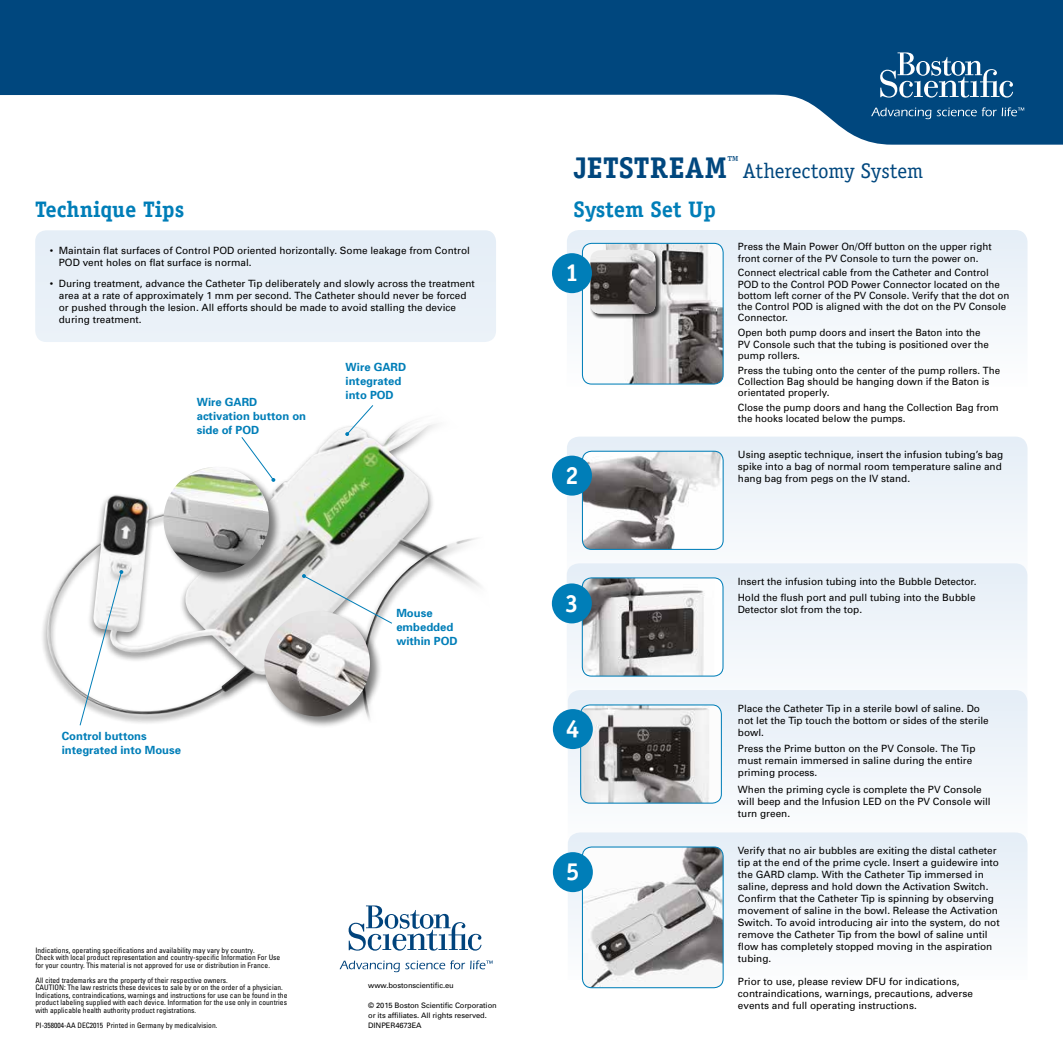
<style>
.page{position:relative;width:1063px;height:1063px;background:#fff}
.page>*{position:absolute;margin:0;border:0;box-sizing:border-box;transform-origin:0 0}
.t1{font:700 30px "Officina Serif";letter-spacing:.01em;color:#00477e}
.t2{font:700 24.75px "Officina Serif";color:#fff}
.t3{font:700 22.5px "Officina Serif";color:#007eb8}
.t4{font:21.25px "Officina Serif";letter-spacing:-.01em;color:#00477e}
.t5{font:700 11.25px/13.8px "Univers";color:#007eb8}
.t6{font:10px/12px "Univers";color:#000}
.t7{font:condensed 7.5px/7.5px "Univers";color:#000}
.t8{font:7.5px/10px "Univers";letter-spacing:-.01em;color:#000}
</style>
<div class="page">
<svg style="left:0;top:0;width:1063px;height:145px;fill:#00477e"></svg>
<svg style="left:880px;top:52px;width:133px;height:46px"></svg>
<svg style="left:871px;top:108px;width:60px;height:11px"></svg>
<svg style="left:937px;top:107px;width:87px;height:9px"></svg>
<svg style="left:567px;top:230px;width:461px;height:145px;fill:#f0f5fa"></svg>
<img style="left:582px;top:243px;width:141px;height:140px">
<div style="left:582px;top:243px;width:142px;height:142px;border:1px solid #007eb8;border-radius:9px"></div>
<div style="left:590px;top:250px;width:71px;height:69px;background:#000;opacity:.75"></div>
<img style="left:590px;top:250px;width:65px;height:64px">
<div style="left:552px;top:253px;width:40px;height:40px;background:#007eb8;border-radius:50%"></div>
<svg style="left:567px;top:437px;width:461px;height:147px;fill:#eff4fa"></svg>
<img style="left:582px;top:451px;width:141px;height:98px">
<div style="left:582px;top:451px;width:142px;height:99px;border:1px solid #007eb8;border-radius:9px"></div>
<div style="left:552px;top:456px;width:40px;height:40px;background:#007eb8;border-radius:50%"></div>
<svg style="left:567px;top:563px;width:460px;height:147px;fill:#eff4fa"></svg>
<div style="left:582px;top:578px;width:141px;height:98px;background:#fff;border-radius:9px"></div>
<img style="left:582px;top:578px;width:123px;height:98px">
<div style="left:582px;top:577px;width:142px;height:100px;border:1px solid #007eb8;border-radius:9px"></div>
<div style="left:552px;top:583px;width:40px;height:40px;background:#007eb8;border-radius:50%"></div>
<div style="left:568px;top:690px;width:460px;height:109px;background:#edf3f9"></div>
<img style="left:581px;top:705px;width:139px;height:97px">
<div style="left:580px;top:704px;width:142px;height:100px;border:1px solid #007eb8;border-radius:9px"></div>
<div style="left:553px;top:709px;width:40px;height:40px;background:#007eb8;border-radius:50%"></div>
<svg style="left:568px;top:832px;width:460px;height:147px;fill:#f0f5fa"></svg>
<img style="left:582px;top:847px;width:141px;height:141px">
<div style="left:582px;top:847px;width:142px;height:141px;border:1px solid #007eb8;border-radius:9px"></div>
<div style="left:553px;top:852px;width:40px;height:40px;background:#007eb8;border-radius:50%"></div>
<img style="left:42px;top:427px;width:391px;height:296px">
<svg style="left:428px;top:513px;width:53px;height:154px"></svg>
<svg style="left:240px;top:436px;width:35px;height:30px"></svg>
<svg style="left:345px;top:336px;width:150px;height:151px"></svg>
<svg style="left:79px;top:570px;width:44px;height:156px"></svg>
<div style="left:162px;top:466px;width:120px;height:119px;background:#000;opacity:.5"></div>
<img style="left:164px;top:467px;width:105px;height:105px;border-radius:53px">
<svg style="left:302px;top:574px;width:91px;height:51px"></svg>
<svg style="left:382px;top:690px;width:19px;height:33px"></svg>
<div style="left:263px;top:610px;width:119px;height:119px;background:#000;opacity:.5"></div>
<img style="left:264px;top:611px;width:106px;height:105px;border-radius:53px">
<div style="left:35px;top:230px;width:461px;height:112px;background:#e5eef7;border-radius:11px"></div>
<svg style="left:349px;top:905px;width:133px;height:46px"></svg>
<svg style="left:340px;top:960px;width:153px;height:12px"></svg>
<h3 class="t3" style="left:35px;top:195px;width:151px">Technique Tips</h3>
<p class="t6" style="left:59px;top:245px;width:413px;text-indent:-9px">• Maintain flat surfaces of Control POD oriented horizontally. Some leakage from Control<br>POD vent holes on flat surface is normal.</p>
<p class="t6" style="left:59px;top:278px;width:418px;text-indent:-9px">• During treatment, advance the Catheter Tip deliberately and slowly across the treatment area at a rate of approximately 1 mm per second. The Catheter should never be forced or pushed through the lesion. All efforts should be made to avoid stalling the device during treatment.</p>
<p class="t5" style="left:197px;top:395px;width:111px">Wire GARD activation button on side of POD</p>
<p class="t5" style="left:346px;top:360px;width:62px">Wire GARD integrated into POD</p>
<p class="t5" style="left:62px;top:729px;width:121px">Control buttons integrated into Mouse</p>
<p class="t5" style="left:396px;top:607px;width:63px">Mouse embedded within POD</p>
<p class="t7" style="left:35px;top:946px;width:246px">Indications, operating specifications and availability may vary by country.<br>Check with local product representation and country-specific Information For Use for your country. This material is not approved for use or distribution in France.</p>
<p class="t7" style="left:35px;top:976px;width:254px">All cited trademarks are the property of their respective owners.<br>CAUTION: The law restricts these devices to sale by or on the order of a physician.<br>Indications, contraindications, warnings and instructions for use can be found in the product labeling supplied with each device. Information for the use only in countries with applicable health authority product registrations.</p>
<p class="t7" style="left:35px;top:1021px;width:184px">PI-358004-AA DEC2015 Printed in Germany by medicalvision.</p>
<p class="t8" style="left:368px;top:980px;width:87px">www.bostonscientific.eu</p>
<p class="t8" style="left:368px;top:1000px;width:130px">© 2015 Boston Scientific Corporation or its affiliates. All rights reserved.<br>DINPER4673EA</p>
<h1 class="t1" style="left:573px;top:149px;width:167px">JETSTREAM<sup>™</sup></h1>
<h3 class="t4" style="left:743px;top:158px;width:182px">Atherectomy System</h3>
<h3 class="t3" style="left:573px;top:196px;width:144px">System Set Up</h3>
<h2 class="t2" style="left:565px;top:257px;width:15px">1</h2>
<p class="t6" style="left:738px;top:241px;width:255px;line-height:11.2px">Press the Main Power On/Off button on the upper right front corner of the PV Console to turn the power on.</p>
<p class="t6" style="left:738px;top:267px;width:273px;line-height:11.2px">Connect electrical cable from the Catheter and Control POD to the Control POD Power Connector located on the bottom left corner of the PV Console. Verify that the dot on the Control POD is aligned with the dot on the PV Console Connector.</p>
<p class="t6" style="left:738px;top:327px;width:253px;line-height:11.2px">Open both pump doors and insert the Baton into the<br>PV Console such that the tubing is positioned over the pump rollers.</p>
<p class="t6" style="left:738px;top:365px;width:264px;line-height:11.2px">Press the tubing onto the center of the pump rollers. The<br>Collection Bag should be hanging down if the Baton is orientated properly.</p>
<p class="t6" style="left:738px;top:402px;width:262px;line-height:11.2px">Close the pump doors and hang the Collection Bag from the hooks located below the pumps.</p>
<p class="t6" style="left:738px;top:449px;width:267px">Using aseptic technique, insert the infusion tubing’s bag spike into a bag of normal room temperature saline and</p>
<h2 class="t2" style="left:565px;top:460px;width:15px">2</h2>
<p class="t6" style="left:738px;top:473px;width:174px">hang bag from pegs on the IV stand.</p>
<p class="t6" style="left:738px;top:573px;width:240px;line-height:16.5px">Insert the infusion tubing into the Bubble Detector.<br>Hold the flush port and pull tubing into the Bubble</p>
<h2 class="t2" style="left:565px;top:588px;width:15px">3</h2>
<p class="t6" style="left:738px;top:604px;width:126px">Detector slot from the top.</p>
<h2 class="t2" style="left:566px;top:713px;width:15px">4</h2>
<h2 class="t2" style="left:566px;top:856px;width:15px">5</h2>
<p class="t6" style="left:738px;top:703px;width:252px">Place the Catheter Tip in a sterile bowl of saline. Do not let the Tip touch the bottom or sides of the sterile bowl.</p>
<p class="t6" style="left:738px;top:743px;width:239px">Press the Prime button on the PV Console. The Tip must remain immersed in saline during the entire priming process.</p>
<p class="t6" style="left:738px;top:784px;width:254px">When the priming cycle is complete the PV Console will beep and the Infusion LED on the PV Console will turn green.</p>
<p class="t6" style="left:738px;top:845px;width:263px">Verify that no air bubbles are exiting the distal catheter tip at the end of the prime cycle. Insert a guidewire into the GARD clamp. With the Catheter Tip immersed in saline, depress and hold down the Activation Switch.<br>Confirm that the Catheter Tip is spinning by observing movement of saline in the bowl. Release the Activation Switch. To avoid introducing air into the system, do not remove the Catheter Tip from the bowl of saline until flow has completely stopped moving in the aspiration tubing.</p>
<p class="t6" style="left:738px;top:976px;width:237px">Prior to use, please review DFU for indications, contraindications, warnings, precautions, adverse events and full operating instructions.</p>
</div>
